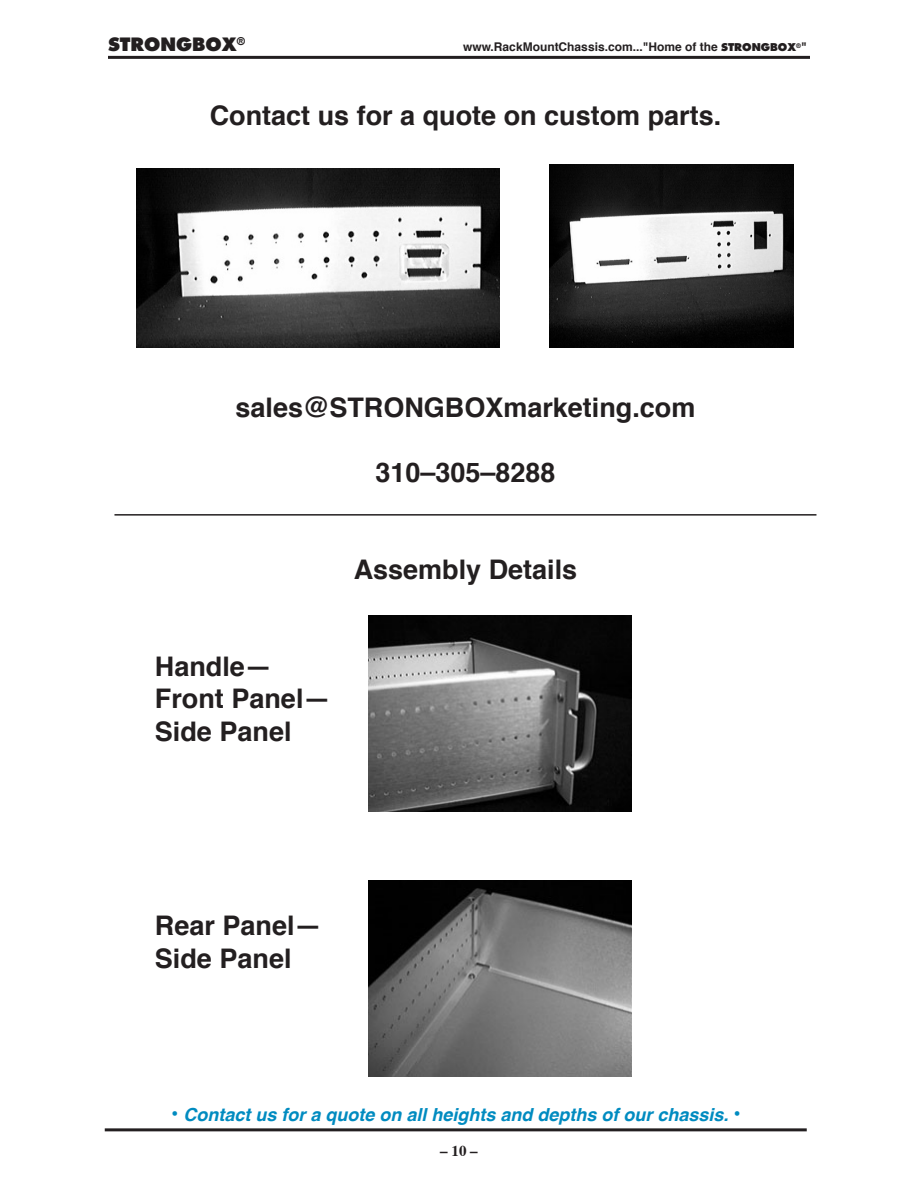
<style>
.page{position:relative;width:918px;height:1188px;background:#fff}
.page>*{position:absolute;margin:0;border:0;box-sizing:border-box;transform-origin:0 0}
.t1{font:700 27px "Helvetica";color:#231f20}
.t2{font:italic 700 18px "Helvetica";color:#008bc0}
.t3{font:800 18px "Futura";color:#231f20}
.t4{font:700 15px "Times";color:#231f20}
.t5{font:700 12px "Helvetica";color:#231f20}
.s1{font-family:"Futura";font-weight:800;font-size:10.5px}
.s2{font-style:normal;font-size:21px}
</style>
<div class="page">
<hr style="left:108px;top:56px;width:702px;height:3px;background:#231f20">
<hr style="left:105px;top:1128px;width:702px;height:3px;background:#231f20">
<img style="left:137px;top:168px;width:363px;height:180px">
<hr style="left:114px;top:514px;width:702px;height:2px;background:#231f20">
<img style="left:550px;top:164px;width:244px;height:184px">
<img style="left:369px;top:616px;width:262px;height:196px">
<img style="left:369px;top:880px;width:262px;height:196px">
<p class="t3" style="left:108px;top:32px;width:139px">STRONGBOX<sup>®</sup></p>
<p class="t5" style="left:463px;top:37px;width:345px">www.RackMountChassis.com..."Home of the <span class="s1">STRONGBOX</span><sup>®</sup>"</p>
<p class="t1" style="left:210px;top:94px;width:513px">Contact us for a quote on custom parts.</p>
<p class="t1" style="left:235px;top:386px;width:461px">sales@STRONGBOXmarketing.com</p>
<p class="t1" style="left:375px;top:450px;width:182px">310–305–8288</p>
<p class="t1" style="left:354px;top:548px;width:225px">Assembly Details</p>
<p class="t1" style="left:155px;top:645px;width:119px">Handle—</p>
<p class="t1" style="left:155px;top:677px;width:177px">Front Panel—</p>
<p class="t1" style="left:155px;top:710px;width:138px">Side Panel</p>
<p class="t1" style="left:155px;top:904px;width:168px">Rear Panel—</p>
<p class="t1" style="left:155px;top:936px;width:138px">Side Panel</p>
<p class="t2" style="left:171px;top:1100px;width:571px"><span class="s2">•</span> Contact us for a quote on all heights and depths of our chassis. <span class="s2">•</span></p>
<p class="t4" style="left:440px;top:1137px;width:39px">– 10 –</p>
</div>
